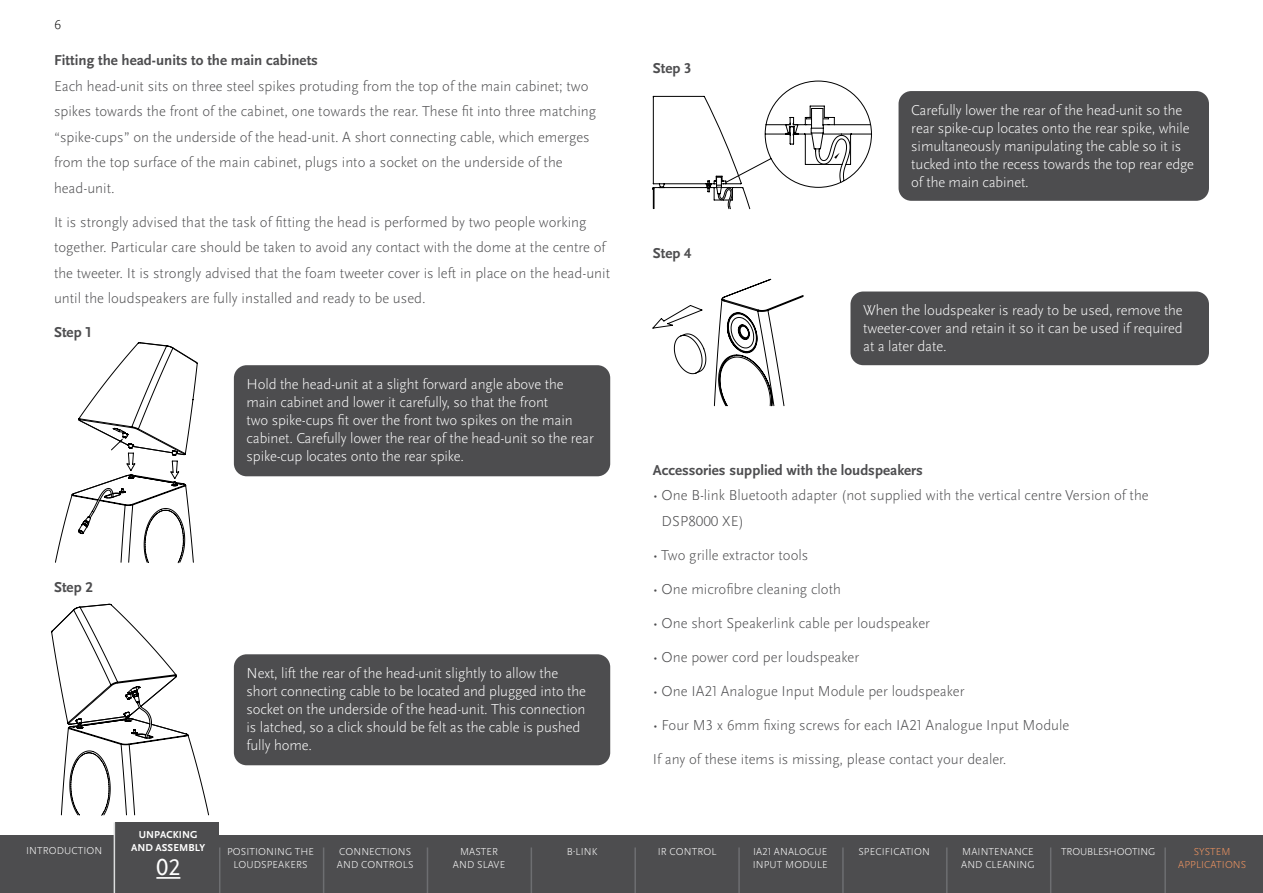
<style>
.page{position:relative;width:1263px;height:893px;background:#fff}
.page>*{position:absolute;margin:0;border:0;box-sizing:border-box;transform-origin:0 0}
.t1{font:24px "Scala Sans Pro";color:#fff}
.t2{font:300 15px/25.5px "Scala Sans Pro";color:#4d4d4f}
.t3{font:300 15px/18px "Scala Sans Pro";letter-spacing:-.01em;color:#fff}
.t4{font:700 15px "Scala Sans Pro";color:#4d4d4f}
.t5{font:300 13.5px "Scala Sans Pro";color:#000}
.t6{font:300 10.5px/12.6px "Scala Sans Pro";letter-spacing:.01em;color:#fff}
.t7{font:700 10.5px/12.6px "Scala Sans Pro";letter-spacing:.01em;color:#fff;text-align:center}
.t8{font:300 10.5px/12.6px "Scala Sans Pro";letter-spacing:.01em;color:#f49661;text-align:center}
.t9{font:300 10.5px "Scala Sans Pro";letter-spacing:-.01em;color:#fff}
</style>
<div class="page">
<div style="left:234px;top:365px;width:376px;height:111px;background:#4d4d4f;border-radius:13px"></div>
<div style="left:234px;top:654px;width:376px;height:111px;background:#4d4d4f;border-radius:13px"></div>
<div style="left:898px;top:91px;width:311px;height:110px;background:#4d4d4f;border-radius:13px"></div>
<div style="left:850px;top:291px;width:359px;height:74px;background:#4d4d4f;border-radius:13px"></div>
<svg style="left:55px;top:342px;width:143px;height:222px"></svg>
<svg style="left:51px;top:604px;width:158px;height:212px"></svg>
<svg style="left:653px;top:81px;width:219px;height:128px"></svg>
<div style="left:115px;top:822px;width:104px;height:24px;background:#4d4d4f"></div>
<div style="left:0;top:835px;width:1263px;height:58px;background:#4d4d4f"></div>
<hr style="left:114px;top:822px;width:1px;height:71px;background:#dcddde">
<hr style="left:219px;top:847px;width:1px;height:46px;background:#6d6e71">
<hr style="left:323px;top:847px;width:1px;height:46px;background:#6d6e71">
<hr style="left:427px;top:847px;width:1px;height:46px;background:#6d6e71">
<hr style="left:531px;top:847px;width:1px;height:46px;background:#6d6e71">
<hr style="left:634px;top:847px;width:2px;height:46px;background:#6d6e71">
<hr style="left:738px;top:847px;width:2px;height:46px;background:#6d6e71">
<hr style="left:842px;top:847px;width:2px;height:46px;background:#6d6e71">
<hr style="left:946px;top:847px;width:1px;height:46px;background:#6d6e71">
<hr style="left:1050px;top:847px;width:1px;height:46px;background:#6d6e71">
<hr style="left:1164px;top:847px;width:2px;height:46px;background:#6d6e71">
<hr style="left:156px;top:877px;width:24px;height:2px;background:#fff">
<svg style="left:652px;top:279px;width:151px;height:128px"></svg>
<p class="t5" style="left:54px;top:17px;width:9px">6</p>
<p class="t4" style="left:54px;top:52px;width:265px">Fitting the head-units to the main cabinets</p>
<p class="t2" style="left:54px;top:73px;width:544px">Each head-unit sits on three steel spikes protuding from the top of the main cabinet; two spikes towards the front of the cabinet, one towards the rear. These fit into three matching “spike-cups” on the underside of the head-unit. A short connecting cable, which emerges from the top surface of the main cabinet, plugs into a socket on the underside of the head-unit.</p>
<p class="t2" style="left:54px;top:209px;width:558px">It is strongly advised that the task of fitting the head is performed by two people working together. Particular care should be taken to avoid any contact with the dome at the centre of the tweeter. It is strongly advised that the foam tweeter cover is left in place on the head-unit until the loudspeakers are fully installed and ready to be used.</p>
<p class="t4" style="left:54px;top:323px;width:39px">Step 1</p>
<p class="t4" style="left:54px;top:578px;width:40px">Step 2</p>
<p class="t3" style="left:247px;top:375px;width:349px">Hold the head-unit at a slight forward angle above the main cabinet and lower it carefully, so that the front<br>two spike-cups fit over the front two spikes on the main cabinet. Carefully lower the rear of the head-unit so the rear spike-cup locates onto the rear spike.</p>
<p class="t3" style="left:247px;top:664px;width:341px">Next, lift the rear of the head-unit slightly to allow the short connecting cable to be located and plugged into the socket on the underside of the head-unit. This connection is latched, so a click should be felt as the cable is pushed fully home.</p>
<p class="t4" style="left:653px;top:59px;width:40px">Step 3</p>
<p class="t4" style="left:653px;top:244px;width:40px">Step 4</p>
<p class="t3" style="left:911px;top:101px;width:284px">Carefully lower the rear of the head-unit so the rear spike-cup locates onto the rear spike, while simultaneously manipulating the cable so it is tucked into the recess towards the top rear edge of the main cabinet.</p>
<p class="t3" style="left:863px;top:301px;width:321px;text-align:justify">When the loudspeaker is ready to be used, remove the tweeter-cover and retain it so it can be used if required at a later date.</p>
<p class="t4" style="left:653px;top:461px;width:272px">Accessories supplied with the loudspeakers</p>
<p class="t2" style="left:662px;top:482px;width:488px;text-indent:-9px">• One B-link Bluetooth adapter (not supplied with the vertical centre Version of the<br>DSP8000 XE)</p>
<p class="t2" style="left:653px;top:542px;width:157px">• Two grille extractor tools</p>
<p class="t2" style="left:653px;top:576px;width:190px">• One microfibre cleaning cloth</p>
<p class="t2" style="left:653px;top:610px;width:279px">• One short Speakerlink cable per loudspeaker</p>
<p class="t2" style="left:653px;top:644px;width:208px">• One power cord per loudspeaker</p>
<p class="t2" style="left:653px;top:678px;width:313px">• One IA21 Analogue Input Module per loudspeaker</p>
<p class="t2" style="left:653px;top:712px;width:418px">• Four M3 x 6mm fixing screws for each IA21 Analogue Input Module</p>
<p class="t2" style="left:653px;top:746px;width:355px">If any of these items is missing, please contact your dealer.</p>
<p class="t6" style="left:26px;top:844px;width:78px">INTRODUCTION</p>
<p class="t7" style="left:131px;top:828px;width:76px">UNPACKING<br>AND ASSEMBLY</p>
<h1 class="t1" style="left:156px;top:854px;width:25px">02</h1>
<p class="t6" style="left:227px;top:845px;width:89px;text-align:center">POSITIONING THE<br>LOUDSPEAKERS</p>
<p class="t6" style="left:337px;top:845px;width:78px">CONNECTIONS<br>AND CONTROLS</p>
<p class="t6" style="left:453px;top:845px;width:54px;text-align:center">MASTER<br>AND SLAVE</p>
<p class="t6" style="left:567px;top:845px;width:32px">B-LINK</p>
<p class="t6" style="left:753px;top:845px;width:76px">IA21 ANALOGUE<br>INPUT MODULE</p>
<p class="t6" style="left:658px;top:845px;width:60px">IR CONTROL</p>
<p class="t6" style="left:858px;top:845px;width:73px">SPECIFICATION</p>
<p class="t6" style="left:961px;top:845px;width:75px">MAINTENANCE<br>AND CLEANING</p>
<p class="t9" style="left:1061px;top:846px;width:96px">TROUBLESHOOTING</p>
<p class="t8" style="left:1178px;top:845px;width:70px">SYSTEM<br>APPLICATIONS</p>
</div>
